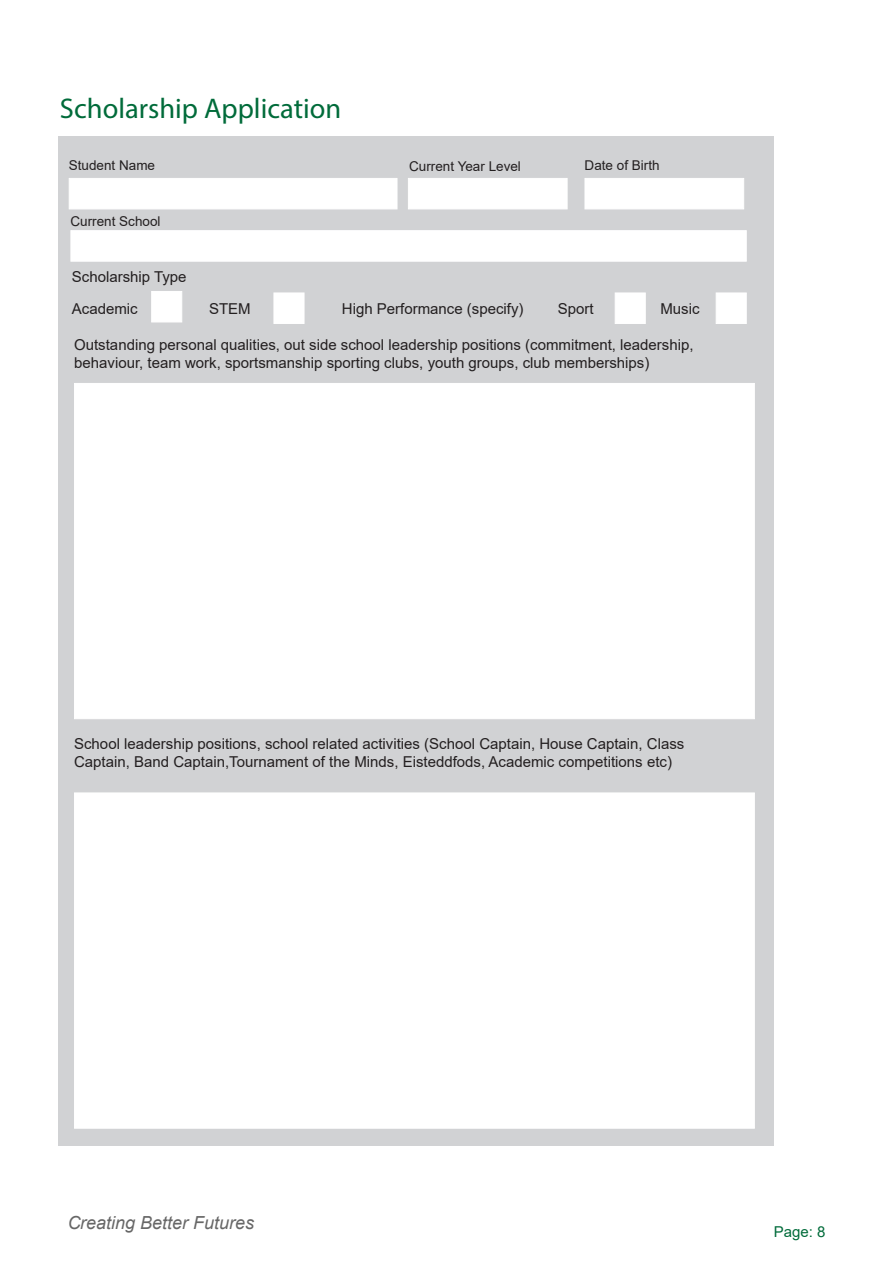
<style>
.page{position:relative;width:893px;height:1263px;background:#fff}
.page>*{position:absolute;margin:0;border:0;box-sizing:border-box;transform-origin:0 0}
.t1{font:28.5px "Myriad Pro";color:#006b3a}
.t2{font:italic 18px "Arial";color:#676767}
.t3{font:15px/18px "Arial";color:#231f20}
.t4{font:15px "Arial";color:#006b3a}
.t5{font:13.5px "Arial";color:#231f20}
</style>
<div class="page">
<div style="left:58px;top:136px;width:716px;height:1009px;background:#d1d2d4"></div>
<div style="left:69px;top:178px;width:328px;height:31px;background:#fff"></div>
<div style="left:408px;top:178px;width:159px;height:31px;background:#fff"></div>
<div style="left:71px;top:230px;width:676px;height:32px;background:#fff;border:1px solid #fff"></div>
<div style="left:585px;top:178px;width:159px;height:31px;background:#fff"></div>
<div style="left:151px;top:291px;width:31px;height:31px;background:#fff"></div>
<div style="left:274px;top:293px;width:30px;height:31px;background:#fff"></div>
<div style="left:615px;top:293px;width:31px;height:31px;background:#fff"></div>
<div style="left:74px;top:383px;width:681px;height:336px;background:#fff"></div>
<div style="left:74px;top:792px;width:681px;height:336px;background:#fff;border:1px solid #fff"></div>
<div style="left:716px;top:293px;width:31px;height:31px;background:#fff"></div>
<p class="t1" style="left:60px;top:91px;width:283px">Scholarship Application</p>
<p class="t5" style="left:69px;top:156px;width:88px">Student Name</p>
<p class="t5" style="left:409px;top:157px;width:113px">Current Year Level</p>
<p class="t5" style="left:71px;top:212px;width:92px">Current School</p>
<p class="t5" style="left:585px;top:156px;width:77px">Date of Birth</p>
<p class="t3" style="left:72px;top:268px;width:116px">Scholarship Type</p>
<p class="t3" style="left:72px;top:300px;width:67px">Academic</p>
<p class="t3" style="left:209px;top:300px;width:43px">STEM</p>
<p class="t3" style="left:342px;top:300px;width:183px">High Performance (specify)</p>
<p class="t3" style="left:558px;top:300px;width:37px">Sport</p>
<p class="t3" style="left:660px;top:300px;width:41px">Music</p>
<p class="t3" style="left:74px;top:336px;width:621px">Outstanding personal qualities, out side school leadership positions (commitment, leadership, behaviour, team work, sportsmanship sporting clubs, youth groups, club memberships)</p>
<p class="t3" style="left:74px;top:735px;width:612px">School leadership positions, school related activities (School Captain, House Captain, Class<br>Captain, Band Captain,Tournament of the Minds, Eisteddfods, Academic competitions etc)</p>
<p class="t2" style="left:67px;top:1210px;width:189px">Creating Better Futures</p>
<p class="t4" style="left:774px;top:1221px;width:53px">Page: 8</p>
</div>
